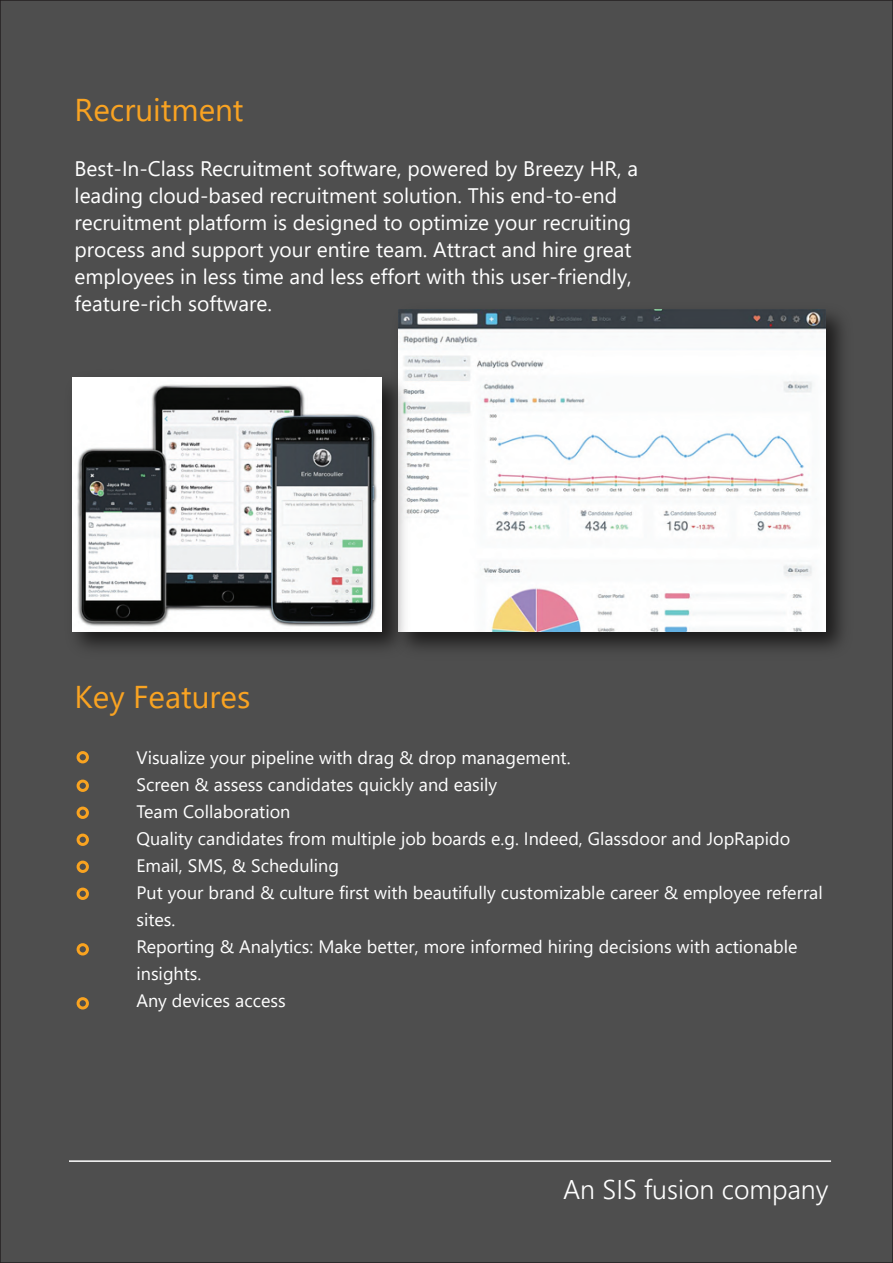
<style>
.page{position:relative;width:893px;height:1263px;background:#4e4e4e}
.page>*{position:absolute;margin:0;border:0;box-sizing:border-box;transform-origin:0 0}
.t1{font:31.5px "Segoe UI";color:#f9a322}
.t2{font:300 27px "Segoe UI";color:#fff}
.t3{font:21px/27px "Segoe UI";color:#fff}
.t4{font:18px/27px "Segoe UI";color:#fff}
</style>
<div class="page">
<hr style="left:69px;top:1160px;width:762px;height:2px;background:#fff">
<img style="left:415px;top:309px;width:428px;height:340px">
<img style="left:398px;top:309px;width:427px;height:322px">
<img style="left:72px;top:365px;width:343px;height:284px">
<img style="left:72px;top:377px;width:310px;height:254px">
<div style="left:77px;top:751px;width:12px;height:12px;border:3px solid #f9a320;border-radius:50%"></div>
<div style="left:77px;top:779px;width:12px;height:13px;border:3px solid #f9a320;border-radius:50%"></div>
<div style="left:77px;top:806px;width:12px;height:13px;border:3px solid #f9a320;border-radius:50%"></div>
<div style="left:77px;top:833px;width:12px;height:13px;border:3px solid #f9a320;border-radius:50%"></div>
<div style="left:77px;top:860px;width:12px;height:13px;border:3px solid #f9a320;border-radius:50%"></div>
<div style="left:77px;top:887px;width:12px;height:13px;border:3px solid #f9a320;border-radius:50%"></div>
<div style="left:77px;top:943px;width:12px;height:12px;border:3px solid #f9a320;border-radius:50%"></div>
<div style="left:77px;top:997px;width:12px;height:12px;border:3px solid #f9a320;border-radius:50%"></div>
<h1 class="t1" style="left:75px;top:80px;width:171px">Recruitment</h1>
<p class="t3" style="left:75px;top:153px;width:565px">Best-In-Class Recruitment software, powered by Breezy HR, a leading cloud-based recruitment solution. This end-to-end recruitment platform is designed to optimize your recruiting process and support your entire team. Attract and hire great employees in less time and less effort with this user-friendly, feature-rich software.</p>
<h1 class="t1" style="left:75px;top:667px;width:177px">Key Features</h1>
<p class="t4" style="left:136px;top:742px;width:688px">Visualize your pipeline with drag &amp; drop management.<br>Screen &amp; assess candidates quickly and easily<br>Team Collaboration<br>Quality candidates from multiple job boards e.g. Indeed, Glassdoor and JopRapido Email, SMS, &amp; Scheduling<br>Put your brand &amp; culture first with beautifully customizable career &amp; employee referral sites.<br>Reporting &amp; Analytics: Make better, more informed hiring decisions with actionable insights.<br>Any devices access</p>
<h2 class="t2" style="left:563px;top:1164px;width:267px">An SIS fusion company</h2>
</div>
